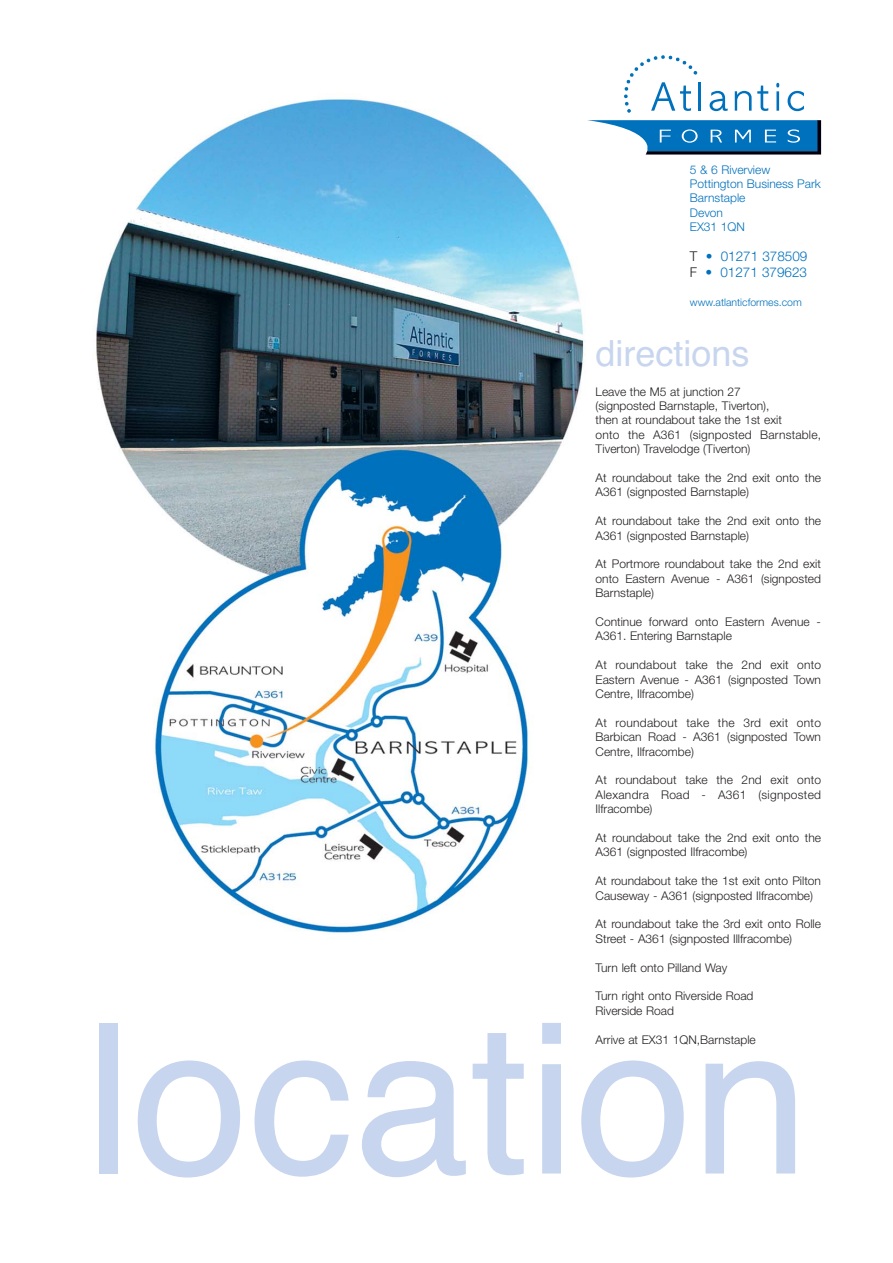
<style>
.page{position:relative;width:893px;height:1263px;background:#fff}
.page>*{position:absolute;margin:0;border:0;box-sizing:border-box;transform-origin:0 0}
.t1{font:210px "Helvetica";color:#c7d5ee}
.t2{font:36px "Helvetica";color:#c7d5ee}
.t3{font:300 13.5px/16.2px "Helvetica Neue";color:#0071bc}
.t4{font:300 12px/14.4px "Helvetica Neue";color:#231f20}
.t5{font:300 12px/14.4px "Helvetica Neue";color:#0071bc}
.t6{font:300 10.5px "Helvetica Neue";color:#0071bc}
.s1{color:#231f20}
</style>
<div class="page">
<img style="left:96px;top:99px;width:488px;height:835px">
<hr style="left:698px;top:82px;width:3px;height:29px;background:#0071bc">
<svg style="left:709px;top:91px;width:18px;height:20px"></svg>
<svg style="left:734px;top:91px;width:17px;height:20px"></svg>
<svg style="left:757px;top:86px;width:11px;height:25px"></svg>
<svg style="left:776px;top:83px;width:3px;height:28px"></svg>
<svg style="left:787px;top:91px;width:17px;height:20px"></svg>
<svg style="left:587px;top:120px;width:234px;height:34px"></svg>
<svg style="left:624px;top:55px;width:73px;height:58px"></svg>
<p class="t5" style="left:690px;top:163px;width:132px">5 &amp; 6 Riverview<br>Pottington Business Park<br>Barnstaple<br>Devon<br>EX31 1QN</p>
<p class="t3" style="left:690px;top:250px;width:119px"><span class="s1">T</span> • 01271 378509<br><span class="s1">F</span> • 01271 379623</p>
<p class="t6" style="left:690px;top:298px;width:113px">www.atlanticformes.com</p>
<h2 class="t2" style="left:595px;top:341px;width:155px">directions</h2>
<p class="t4" style="left:595px;top:385px;width:227px">Leave the M5 at junction 27<br>(signposted Barnstaple, Tiverton),<br>then at roundabout take the 1st exit<br>onto the A361 (signposted Barnstable, Tiverton) Travelodge (Tiverton)</p>
<p class="t4" style="left:595px;top:472px;width:227px">At roundabout take the 2nd exit onto the<br>A361 (signposted Barnstaple)</p>
<p class="t4" style="left:595px;top:515px;width:227px">At roundabout take the 2nd exit onto the<br>A361 (signposted Barnstaple)</p>
<p class="t4" style="left:595px;top:558px;width:227px;text-align:justify">At Portmore roundabout take the 2nd exit onto Eastern Avenue - A361 (signposted Barnstaple)</p>
<p class="t4" style="left:595px;top:616px;width:227px">Continue forward onto Eastern Avenue -<br>A361. Entering Barnstaple</p>
<p class="t4" style="left:595px;top:659px;width:227px;text-align:justify">At roundabout take the 2nd exit onto Eastern Avenue - A361 (signposted Town Centre, Ilfracombe)</p>
<p class="t4" style="left:595px;top:716px;width:227px;text-align:justify">At roundabout take the 3rd exit onto Barbican Road - A361 (signposted Town Centre, Ilfracombe)</p>
<p class="t4" style="left:595px;top:774px;width:227px;text-align:justify">At roundabout take the 2nd exit onto Alexandra Road - A361 (signposted Ilfracombe)</p>
<p class="t4" style="left:595px;top:832px;width:227px">At roundabout take the 2nd exit onto the<br>A361 (signposted Ilfracombe)</p>
<p class="t4" style="left:595px;top:875px;width:227px">At roundabout take the 1st exit onto Pilton<br>Causeway - A361 (signposted Ilfracombe)</p>
<p class="t4" style="left:595px;top:918px;width:227px">At roundabout take the 3rd exit onto Rolle<br>Street - A361 (signposted Illfracombe)</p>
<p class="t4" style="left:595px;top:961px;width:133px">Turn left onto Pilland Way</p>
<p class="t4" style="left:595px;top:990px;width:159px">Turn right onto Riverside Road<br>Riverside Road</p>
<p class="t4" style="left:595px;top:1033px;width:162px">Arrive at EX31 1QN,Barnstaple</p>
<h1 class="t1" style="left:85px;top:1023px;width:725px">location</h1>
</div>
